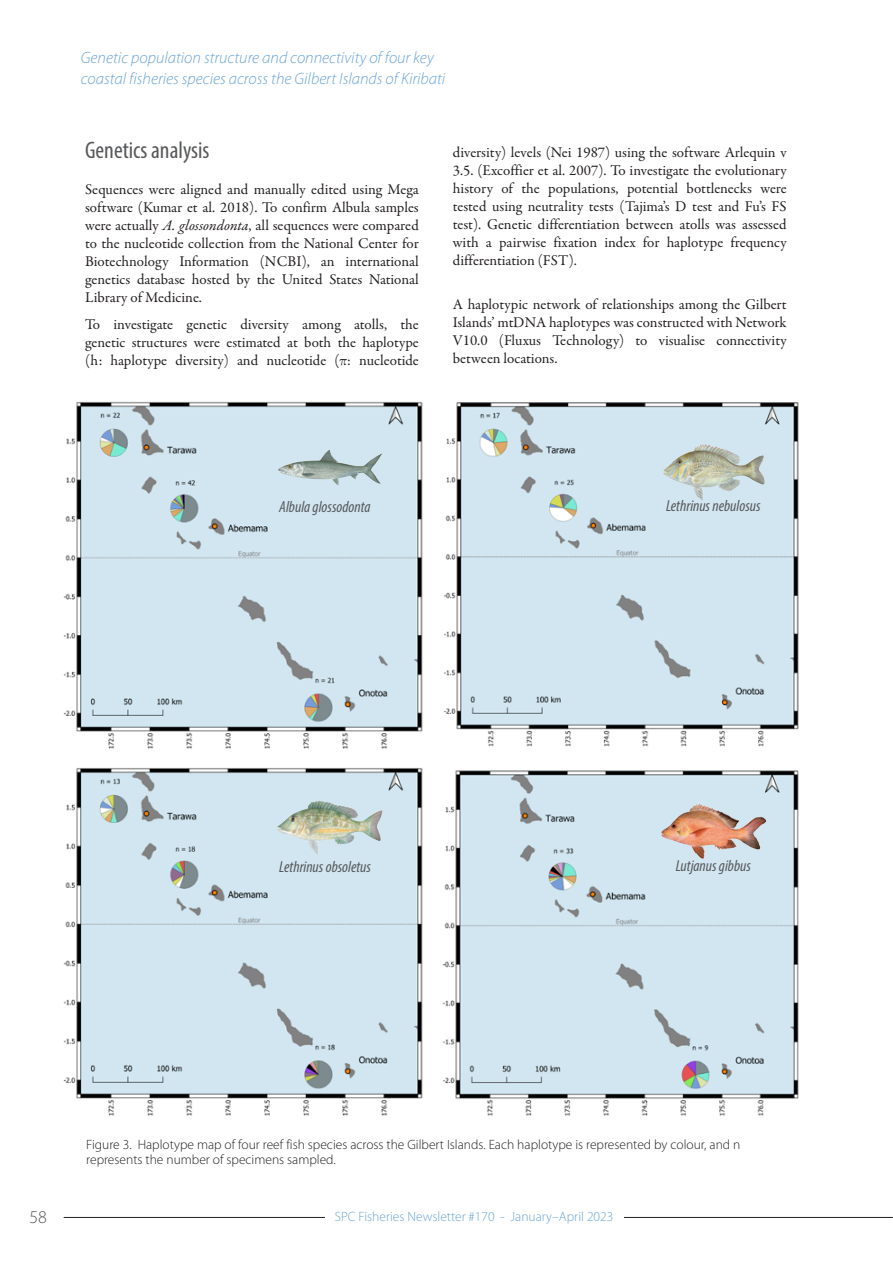
<style>
.page{position:relative;width:893px;height:1263px;background:#fff}
.page>*{position:absolute;margin:0;border:0;box-sizing:border-box;transform-origin:0 0}
.heading_1{font:condensed 24px "Myriad Pro";color:#57585a}
.t1{font:300 18px "Myriad Pro";color:#57585a}
.Title_feature{font:italic 300 16.5px/21px "Myriad Pro";color:#68a4d8}
.heading_1-2{font:italic condensed 16.05px "Myriad Pro";color:#57585a}
.heading_1-3{font:15px/18px "Garamond Premr Pro";color:#231f20;text-align:justify}
.caption_Figure{font:300 13.5px/15px "Myriad Pro";color:#231f20}
.t2{font:300 13.5px "Myriad Pro";color:#68a4d8}
.s1{font-style:italic}
</style>
<div class="page">
<hr style="left:64px;top:1217px;width:828px;height:1px;background:#231f20">
<div style="left:325px;top:1210px;width:298px;height:20px;background:#fff"></div>
<img style="left:64px;top:401px;width:359px;height:348px">
<img style="left:443px;top:402px;width:356px;height:345px">
<img style="left:64px;top:768px;width:359px;height:348px">
<img style="left:278px;top:450px;width:52px;height:29px">
<img style="left:277px;top:800px;width:64px;height:55px">
<img style="left:442px;top:770px;width:357px;height:346px">
<img style="left:663px;top:444px;width:43px;height:47px">
<img style="left:661px;top:804px;width:38px;height:29px">
<p class="Title_feature" style="left:81px;top:47px;width:366px">Genetic population structure and connectivity of four key coastal fisheries species across the Gilbert Islands of Kiribati</p>
<p class="heading_1" style="left:85px;top:136px;width:126px">Genetics analysis</p>
<p class="heading_1-3" style="left:85px;top:181px;width:335px">Sequences were aligned and manually edited using Mega software (Kumar et al. 2018). To confirm Albula samples were actually <span class="s1">A. glossondonta</span>, all sequences were compared to the nucleotide collection from the National Center for Biotechnology Information (NCBI), an international genetics database hosted by the United States National Library of Medicine.</p>
<p class="heading_1-3" style="left:85px;top:315px;width:335px">To investigate genetic diversity among atolls, the genetic structures were estimated at both the haplotype (h: haplotype diversity) and nucleotide (π: nucleotide</p>
<p class="heading_1-3" style="left:453px;top:144px;width:335px">diversity) levels (Nei 1987) using the software Arlequin v 3.5. (Excoffier et al. 2007). To investigate the evolutionary history of the populations, potential bottlenecks were tested using neutrality tests (Tajima’s D test and Fu’s FS test). Genetic differentiation between atolls was assessed with a pairwise fixation index for haplotype frequency differentiation (FST).</p>
<p class="heading_1-3" style="left:453px;top:296px;width:335px">A haplotypic network of relationships among the Gilbert Islands’ mtDNA haplotypes was constructed with Network V10.0 (Fluxus Technology) to visualise connectivity between locations.</p>
<p class="heading_1-2" style="left:279px;top:496px;width:93px">Albula glossodonta</p>
<p class="heading_1-2" style="left:666px;top:495px;width:96px">Lethrinus nebulosus</p>
<p class="heading_1-2" style="left:279px;top:857px;width:93px">Lethrinus obsoletus</p>
<p class="heading_1-2" style="left:676px;top:856px;width:77px">Lutjanus gibbus</p>
<p class="caption_Figure" style="left:86px;top:1136px;width:656px">Figure 3. Haplotype map of four reef fish species across the Gilbert Islands. Each haplotype is represented by colour, and n represents the number of specimens sampled.</p>
<p class="t1" style="left:29px;top:1206px;width:19px">58</p>
<p class="t2" style="left:335px;top:1208px;width:280px">SPC Fisheries Newsletter #170 - January–April 2023</p>
</div>
